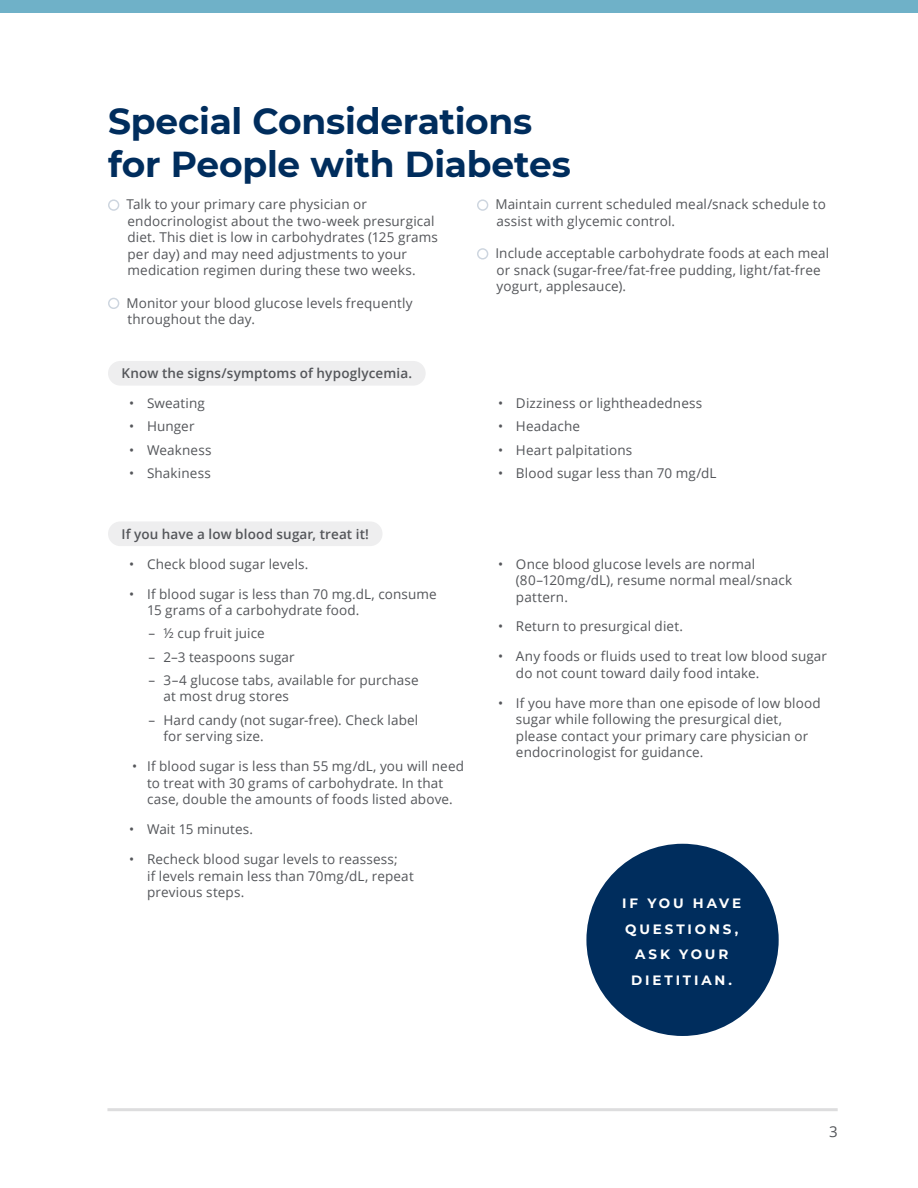
<style>
.page{position:relative;width:918px;height:1188px;background:#fff}
.page>*{position:absolute;margin:0;border:0;box-sizing:border-box;transform-origin:0 0}
.t1{font:700 36px/43.2px "Montserrat";letter-spacing:-.01em;color:#002d5d}
.t2{font:15px "Open Sans";color:#54565a}
.t3{font:13.5px/16.5px "Open Sans";letter-spacing:.01em;color:#54565a}
.t4{font:600 13.5px "Open Sans";letter-spacing:.01em;color:#54565a}
.t5{font:700 13.5px/25.5px "Montserrat";letter-spacing:.21em;color:#fff;text-align:center}
</style>
<div class="page">
<div style="left:0;top:0;width:918px;height:14px;background:#6fb1c8"></div>
<hr style="left:107px;top:1108px;width:731px;height:3px;background:#ddddde">
<div style="left:108px;top:199px;width:11px;height:12px;border:2px solid #002d5d;border-radius:50%"></div>
<div style="left:108px;top:298px;width:11px;height:11px;border:2px solid #002d5d;border-radius:50%"></div>
<div style="left:477px;top:199px;width:11px;height:12px;border:2px solid #002d5d;border-radius:50%"></div>
<div style="left:477px;top:248px;width:11px;height:12px;border:2px solid #002d5d;border-radius:50%"></div>
<div style="left:108px;top:361px;width:318px;height:25px;background:#eeeeef;border-radius:12px"></div>
<div style="left:108px;top:521px;width:275px;height:25px;background:#eeeeef;border-radius:12px"></div>
<div style="left:586px;top:844px;width:193px;height:192px;background:#002d5d;border-radius:50%"></div>
<h1 class="t1" style="left:108px;top:98px;width:464px">Special Considerations for People with Diabetes</h1>
<p class="t3" style="left:126px;top:196px;width:313px">Talk to your primary care physician or endocrinologist about the two-week presurgical diet. This diet is low in carbohydrates (125 grams per day) and may need adjustments to your medication regimen during these two weeks.</p>
<p class="t3" style="left:126px;top:294px;width:288px">Monitor your blood glucose levels frequently throughout the day.</p>
<p class="t3" style="left:495px;top:196px;width:332px">Maintain current scheduled meal/snack schedule to assist with glycemic control.</p>
<p class="t3" style="left:495px;top:245px;width:335px">Include acceptable carbohydrate foods at each meal or snack (sugar-free/fat-free pudding, light/fat-free yogurt, applesauce).</p>
<p class="t4" style="left:122px;top:364px;width:292px">Know the signs/symptoms of hypoglycemia.</p>
<p class="t3" style="left:129px;top:395px;width:77px">• Sweating</p>
<p class="t3" style="left:129px;top:418px;width:67px">• Hunger</p>
<p class="t3" style="left:129px;top:441px;width:84px">• Weakness</p>
<p class="t3" style="left:129px;top:464px;width:83px">• Shakiness</p>
<p class="t4" style="left:122px;top:524px;width:249px">If you have a low blood sugar, treat it!</p>
<p class="t3" style="left:129px;top:555px;width:181px">• Check blood sugar levels.</p>
<p class="t3" style="left:147px;top:585px;width:291px;text-indent:-18px">• If blood sugar is less than 70 mg.dL, consume<br>15 grams of a carbohydrate food.</p>
<p class="t3" style="left:148px;top:625px;width:118px">– ½ cup fruit juice</p>
<p class="t3" style="left:148px;top:648px;width:148px">– 2–3 teaspoons sugar</p>
<p class="t3" style="left:163px;top:671px;width:257px;text-indent:-15px">– 3–4 glucose tabs, available for purchase at most drug stores</p>
<p class="t3" style="left:163px;top:711px;width:256px;text-indent:-15px">– Hard candy (not sugar-free). Check label for serving size.</p>
<p class="t3" style="left:132px;top:758px;width:334px;text-align:center">• If blood sugar is less than 55 mg/dL, you will need to treat with 30 grams of carbohydrate. In that<br>case, double the amounts of foods listed above.</p>
<p class="t3" style="left:129px;top:821px;width:126px">• Wait 15 minutes.</p>
<p class="t3" style="left:147px;top:851px;width:268px;text-indent:-18px">• Recheck blood sugar levels to reassess;<br>if levels remain less than 70mg/dL, repeat previous steps.</p>
<p class="t3" style="left:498px;top:395px;width:206px">• Dizziness or lightheadedness</p>
<p class="t3" style="left:498px;top:418px;width:84px">• Headache</p>
<p class="t3" style="left:498px;top:441px;width:136px">• Heart palpitations</p>
<p class="t3" style="left:498px;top:464px;width:220px">• Blood sugar less than 70 mg/dL</p>
<p class="t3" style="left:516px;top:555px;width:278px;text-indent:-18px">• Once blood glucose levels are normal (80–120mg/dL), resume normal meal/snack pattern.</p>
<p class="t3" style="left:498px;top:618px;width:187px">• Return to presurgical diet.</p>
<p class="t3" style="left:516px;top:648px;width:313px;text-indent:-18px">• Any foods or fluids used to treat low blood sugar do not count toward daily food intake.</p>
<p class="t3" style="left:516px;top:694px;width:306px;text-indent:-18px">• If you have more than one episode of low blood sugar while following the presurgical diet, please contact your primary care physician or endocrinologist for guidance.</p>
<p class="t5" style="left:622px;top:890px;width:120px">IF YOU HAVE<br>QUESTIONS,<br>ASK YOUR<br>DIETITIAN.</p>
<p class="t2" style="left:829px;top:1121px;width:10px">3</p>
</div>
